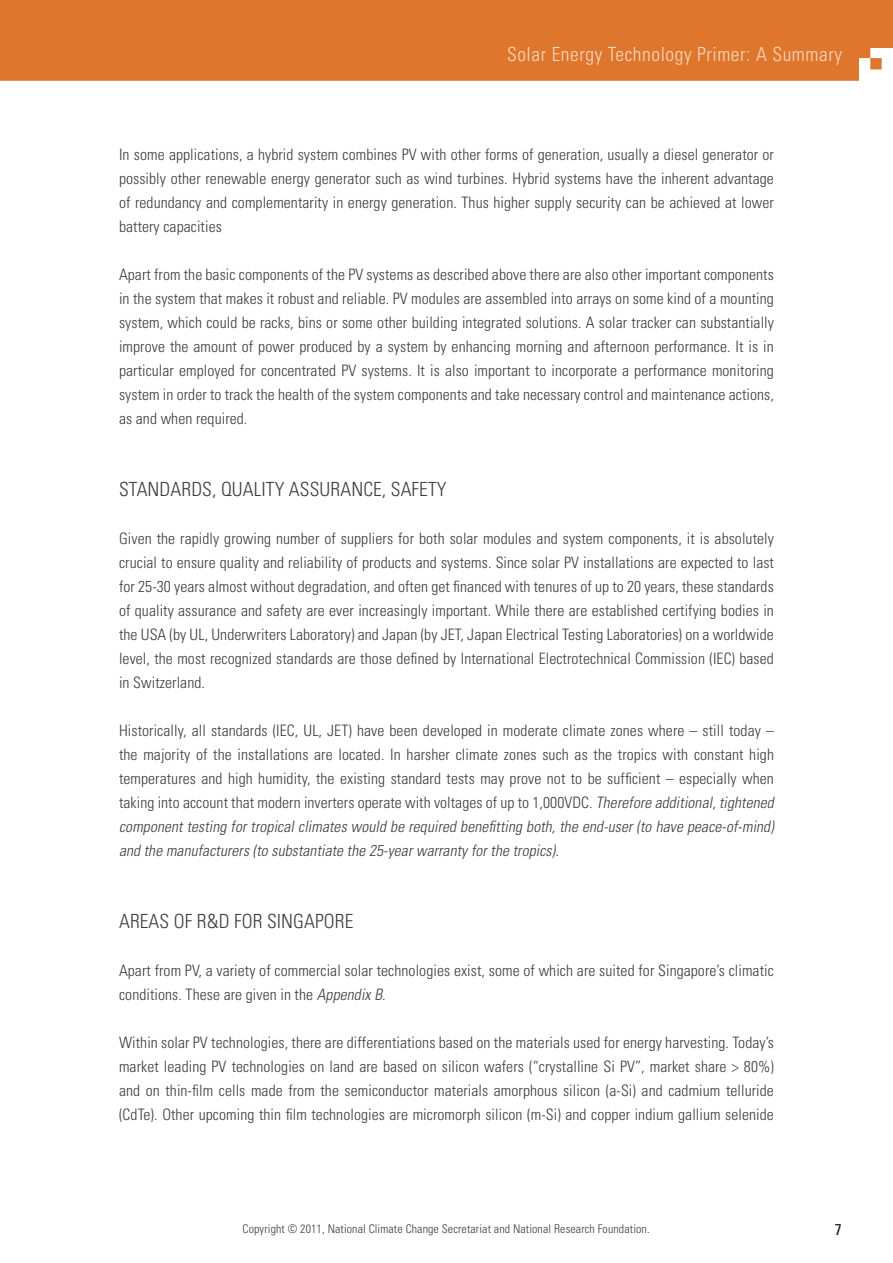
<style>
.page{position:relative;width:893px;height:1263px;background:#fff}
.page>*{position:absolute;margin:0;border:0;box-sizing:border-box;transform-origin:0 0}
.t1{font:300 condensed 19.5px "Univers LT Std";letter-spacing:.005em;color:#3e3e3f}
.t2{font:300 condensed 19.5px "Univers LT Std";letter-spacing:.03em;color:#f8d7be}
.t3{font:300 condensed 15.75px/24px "Univers LT Std";letter-spacing:.005em;color:#3e3e3f;text-align:justify}
.t4{font:condensed 15.75px "Univers LT Std";color:#231f20}
.t5{font:300 condensed 12px "Univers LT Std";letter-spacing:.01em;color:#3e3e3f}
.s1{font-style:italic}
</style>
<div class="page">
<div style="left:0;top:0;width:893px;height:81px;background:#de762d"></div>
<p class="t2" style="left:507px;top:42px;width:336px">Solar Energy Technology Primer: A Summary</p>
<p class="t3" style="left:119px;top:143px;width:656px">In some applications, a hybrid system combines PV with other forms of generation, usually a diesel generator or possibly other renewable energy generator such as wind turbines. Hybrid systems have the inherent advantage of redundancy and complementarity in energy generation. Thus higher supply security can be achieved at lower battery capacities</p>
<p class="t3" style="left:119px;top:263px;width:656px">Apart from the basic components of the PV systems as described above there are also other important components in the system that makes it robust and reliable. PV modules are assembled into arrays on some kind of a mounting system, which could be racks, bins or some other building integrated solutions. A solar tracker can substantially improve the amount of power produced by a system by enhancing morning and afternoon performance. It is in particular employed for concentrated PV systems. It is also important to incorporate a performance monitoring system in order to track the health of the system components and take necessary control and maintenance actions, as and when required.</p>
<p class="t1" style="left:119px;top:478px;width:144px">Standards, quality</p>
<p class="t1" style="left:289px;top:478px;width:132px">ass urance, safety</p>
<p class="t3" style="left:119px;top:527px;width:656px">Given the rapidly growing number of suppliers for both solar modules and system components, it is absolutely crucial to ensure quality and reliability of products and systems. Since solar PV installations are expected to last for 25-30 years almost without degradation, and often get financed with tenures of up to 20 years, these standards of quality assurance and safety are ever increasingly important. While there are established certifying bodies in the USA (by UL, Underwriters Laboratory) and Japan (by JET, Japan Electrical Testing Laboratories) on a worldwide level, the most recognized standards are those defined by International Electrotechnical Commission (IEC) based in Switzerland.</p>
<p class="t3" style="left:119px;top:719px;width:660px;text-align:left">Historically, all standards (IEC, UL, JET) have been developed in moderate climate zones where – still today – the majority of the installations are located. In harsher climate zones such as the tropics with constant high temperatures and high humidity, the existing standard tests may prove not to be sufficient – especially when taking into account that modern inverters operate with voltages of up to 1,000VDC . <span class="s1">Therefore additional,tightened componenttesting fortropicalclimates would be required benefitting both,the end-user(to have peace-of-mind) and the manufacturers (to substantiate the 25-yearwarranty forthe tropics).</span></p>
<p class="t1" style="left:119px;top:910px;width:234px">Areas of R&amp;D for Si ngapore</p>
<p class="t3" style="left:119px;top:959px;width:656px">Apart from PV, a variety of commercial solar technologies exist, some of which are suited for Singapore’s climatic conditions. These are given in the <span class="s1">Appendix B</span>.</p>
<p class="t3" style="left:119px;top:1031px;width:656px">Within solar PV technologies, there are differentiations based on the materials used for energy harvesting. Today’s market leading PV technologies on land are based on silicon wafers (“crystalline Si PV”, market share &gt; 80%) and on thin-film cells made from the semiconductor materials amorphous silicon (a-Si) and cadmium telluride (CdTe). Other upcoming thin film technologies are micromorph silicon (m-Si) and copper indium gallium selenide</p>
<p class="t5" style="left:243px;top:1221px;width:409px">Copyright © 2011, National Climate Change Secretariat and National Research Foundation.</p>
<p class="t4" style="left:835px;top:1219px;width:8px">7</p>
</div>
